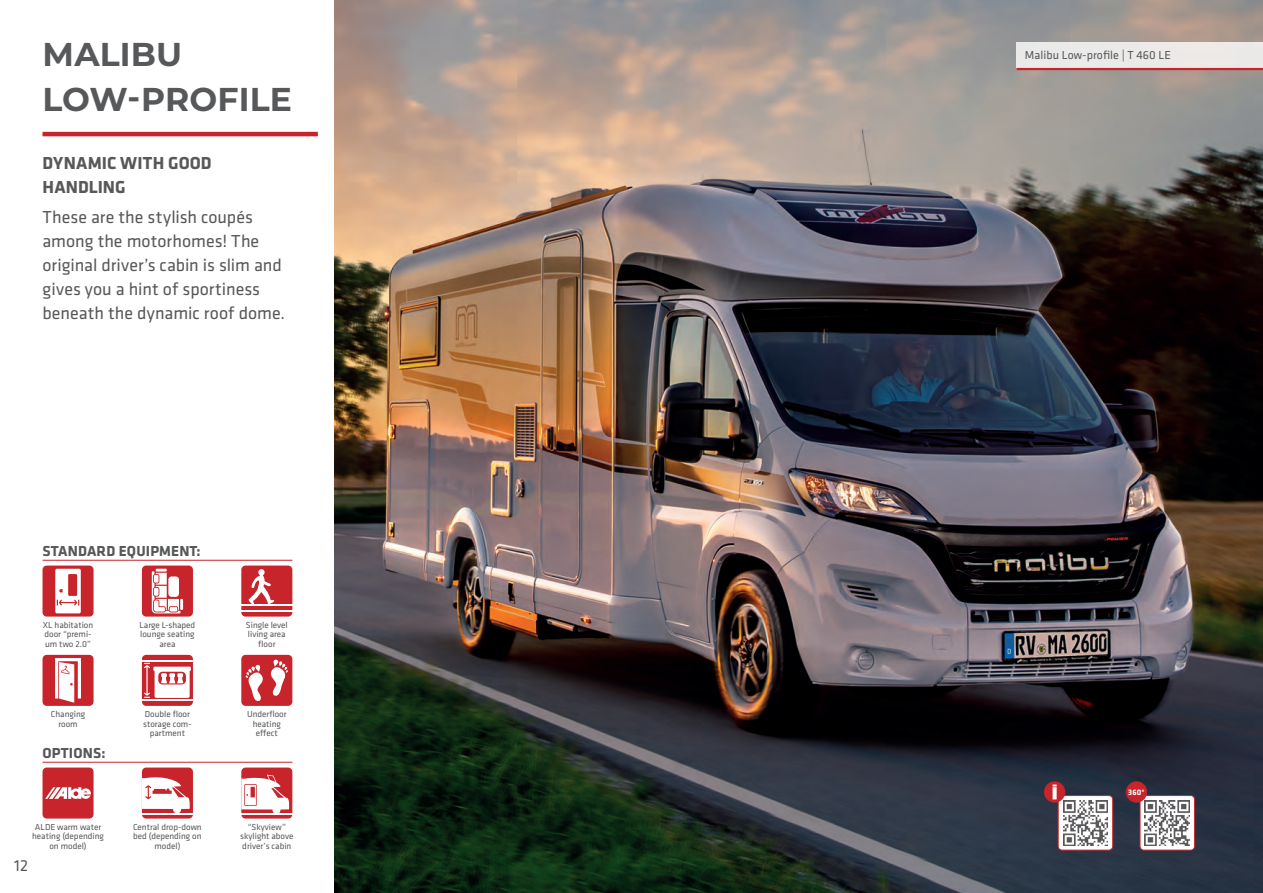
<style>
.page{position:relative;width:1263px;height:893px;background:#fff}
.page>*{position:absolute;margin:0;border:0;box-sizing:border-box;transform-origin:0 0}
.t1{font:700 33px/45px "Montserrat";letter-spacing:.005em;color:#57585a}
.t2{font:18px/24px "Klavika Basic";color:#57585a}
.t3{font:700 18px/24px "Klavika Basic";color:#57585a}
.t4{font:16.5px "Klavika Basic";color:#57585a}
.t5{font:700 15px "Klavika Basic";letter-spacing:.01em;color:#57585a}
.t6{font:12px "Klavika Basic";letter-spacing:.005em;color:#57585a}
.t7{font:9px/9.8px "Klavika Basic";color:#57585a;text-align:center}
.t8{font:700 8.25px "Klavika Basic";color:#fff}
</style>
<div class="page">
<div style="left:241px;top:767px;width:51px;height:52px;background:#c8242b;border-radius:4px"></div>
<svg style="left:241px;top:775px;width:49px;height:38px"></svg>
<div style="left:142px;top:655px;width:51px;height:51px;background:linear-gradient(to right,#c8242b,#c8242b);border-radius:4px"></div>
<svg style="left:144px;top:663px;width:47px;height:35px"></svg>
<hr style="left:142px;top:661px;width:51px;height:1px;background:#fff">
<hr style="left:142px;top:699px;width:51px;height:1px;background:#fff">
<img style="left:335px;top:0;width:928px;height:893px">
<div style="left:1016px;top:43px;width:247px;height:27px;background:#ebeae9"></div>
<hr style="left:1016px;top:68px;width:247px;height:2px;background:#c8242b">
<hr style="left:43px;top:132px;width:275px;height:4px;background:#c8242b">
<hr style="left:43px;top:560px;width:249px;height:1px;background:#c8242b">
<hr style="left:43px;top:762px;width:249px;height:1px;background:#c8242b">
<div style="left:43px;top:566px;width:51px;height:51px;background:#c8242b;border-radius:4px"></div>
<svg style="left:55px;top:569px;width:26px;height:44px"></svg>
<div style="left:142px;top:566px;width:51px;height:51px;background:#c8242b;border-radius:4px"></div>
<svg style="left:152px;top:569px;width:31px;height:44px"></svg>
<div style="left:43px;top:655px;width:51px;height:51px;background:#c8242b;border-radius:4px"></div>
<svg style="left:55px;top:658px;width:26px;height:45px"></svg>
<div style="left:241px;top:655px;width:51px;height:51px;background:#c8242b;border-radius:4px"></div>
<svg style="left:245px;top:659px;width:43px;height:42px"></svg>
<div style="left:43px;top:767px;width:51px;height:52px;background:#c8242b;border-radius:4px"></div>
<svg style="left:45px;top:787px;width:46px;height:12px"></svg>
<div style="left:241px;top:566px;width:51px;height:51px;background:#c8242b;border-radius:4px"></div>
<hr style="left:241px;top:604px;width:51px;height:1px;background:#fff">
<hr style="left:241px;top:611px;width:51px;height:1px;background:#fff">
<svg style="left:248px;top:569px;width:27px;height:35px"></svg>
<hr style="left:241px;top:813px;width:51px;height:1px;background:#fff">
<div style="left:142px;top:767px;width:51px;height:52px;background:#c8242b;border-radius:4px"></div>
<svg style="left:142px;top:777px;width:48px;height:36px"></svg>
<hr style="left:142px;top:813px;width:51px;height:1px;background:#fff">
<div style="left:1058px;top:795px;width:55px;height:55px;background:#fff;border-radius:4px"></div>
<div style="left:1058px;top:795px;width:55px;height:55px;border:1px solid #c8242b;border-radius:4px"></div>
<svg style="left:1044px;top:781px;width:21px;height:22px"></svg>
<div style="left:1052px;top:787px;width:5px;height:12px;background:#fff"></div>
<div style="left:1140px;top:795px;width:54px;height:55px;background:#fff;border-radius:4px"></div>
<div style="left:1140px;top:795px;width:55px;height:55px;border:1px solid #c8242b;border-radius:4px"></div>
<div style="left:1126px;top:781px;width:21px;height:22px;background:#c8242b;border-radius:50%"></div>
<img style="left:1145px;top:800px;width:44px;height:45px">
<img style="left:1063px;top:800px;width:45px;height:45px">
<h1 class="t1" style="left:43px;top:30px;width:251px">MALIBU<br>LOW-PROFILE</h1>
<h2 class="t3" style="left:43px;top:150px;width:171px">DYNAMIC WITH GOOD<br>HANDLING</h2>
<h2 class="t2" style="left:43px;top:204px;width:244px">These are the stylish coupés among the motorhomes! The original driver’s cabin is slim and gives you a hint of sportiness beneath the dynamic roof dome.</h2>
<h3 class="t5" style="left:43px;top:540px;width:160px">STANDARD EQUIPMENT:</h3>
<p class="t7" style="left:43px;top:619px;width:52px;text-align:left">XL habitation door “premi&shy;um two 2.0”</p>
<p class="t7" style="left:140px;top:619px;width:57px">Large L-shaped lounge seating area</p>
<p class="t7" style="left:246px;top:619px;width:43px">Single level living area floor</p>
<p class="t7" style="left:51px;top:709px;width:36px">Changing room</p>
<p class="t7" style="left:143px;top:709px;width:50px">Double floor storage com&shy;partment</p>
<p class="t7" style="left:247px;top:709px;width:41px">Underfloor heating effect</p>
<h3 class="t5" style="left:43px;top:742px;width:65px">OPTIONS:</h3>
<p class="t7" style="left:32px;top:821px;width:73px">ALDE warm water heating (depending on model)</p>
<h3 class="t4" style="left:14px;top:855px;width:15px">12</h3>
<p class="t7" style="left:133px;top:821px;width:70px">Central drop-down bed (depending on model)</p>
<p class="t7" style="left:240px;top:821px;width:55px">“Skyview” skylight above driver’s cabin</p>
<h3 class="t6" style="left:1025px;top:47px;width:148px">Malibu Low-profile | T 460 LE</h3>
<p class="t8" style="left:1128px;top:786px;width:18px">360°</p>
</div>
